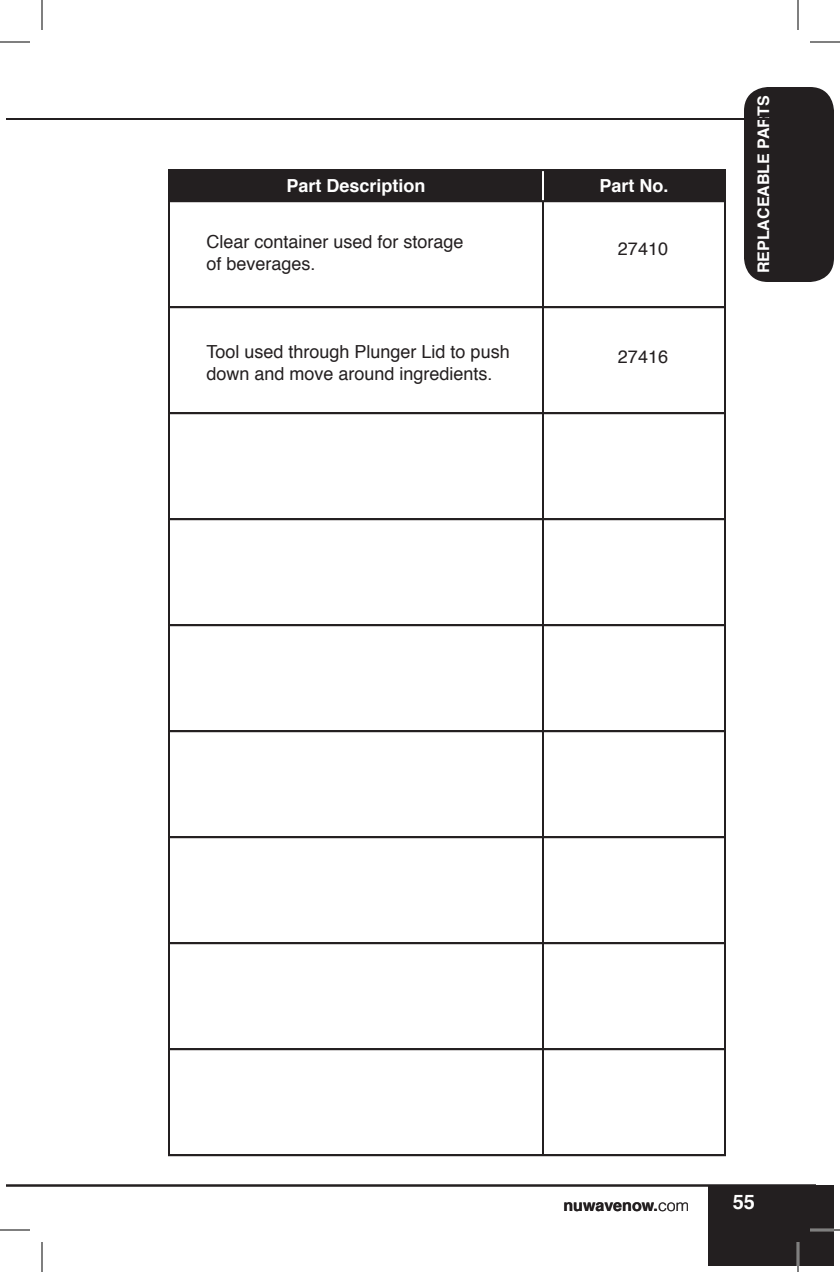
<style>
.page{position:relative;width:840px;height:1272px;background:#fff}
.page>*{position:absolute;margin:0;border:0;box-sizing:border-box;transform-origin:0 0}
.t1{font:700 20px "Helvetica";color:#fff}
.t2{font:18px/21.6px "Helvetica";color:#231f20}
.t3{font:700 18px "Helvetica";color:#fff}
.t4{font:700 16px "Helvetica";color:#fff}
.t5{font:700 16px "Helvetica";color:#231f20}
.s1{font-weight:300}
</style>
<div class="page">
<div style="left:744px;top:87px;width:90px;height:195px;background:#231f20;border-radius:24px"></div>
<hr style="left:6px;top:1185px;width:810px;height:2px;background:#231f20">
<div style="left:708px;top:1185px;width:126px;height:81px;background:#231f20"></div>
<hr style="left:6px;top:118px;width:790px;height:2px;background:#231f20">
<div style="left:170px;top:171px;width:554px;height:29px;background:#231f20"></div>
<hr style="left:168px;top:169px;width:375px;height:2px;background:#231f20">
<hr style="left:543px;top:169px;width:183px;height:2px;background:#231f20">
<hr style="left:168px;top:200px;width:375px;height:2px;background:#231f20">
<hr style="left:543px;top:200px;width:183px;height:2px;background:#231f20">
<hr style="left:542px;top:202px;width:2px;height:104px;background:#231f20">
<hr style="left:724px;top:202px;width:2px;height:104px;background:#231f20">
<hr style="left:168px;top:306px;width:375px;height:2px;background:#231f20">
<hr style="left:543px;top:306px;width:183px;height:2px;background:#231f20">
<hr style="left:542px;top:308px;width:2px;height:104px;background:#231f20">
<hr style="left:724px;top:308px;width:2px;height:104px;background:#231f20">
<hr style="left:168px;top:412px;width:375px;height:2px;background:#231f20">
<hr style="left:543px;top:412px;width:183px;height:2px;background:#231f20">
<hr style="left:542px;top:414px;width:2px;height:104px;background:#231f20">
<hr style="left:724px;top:414px;width:2px;height:104px;background:#231f20">
<hr style="left:168px;top:518px;width:375px;height:2px;background:#231f20">
<hr style="left:543px;top:518px;width:183px;height:2px;background:#231f20">
<hr style="left:542px;top:520px;width:2px;height:104px;background:#231f20">
<hr style="left:724px;top:520px;width:2px;height:104px;background:#231f20">
<hr style="left:168px;top:624px;width:375px;height:2px;background:#231f20">
<hr style="left:543px;top:624px;width:183px;height:2px;background:#231f20">
<hr style="left:542px;top:626px;width:2px;height:104px;background:#231f20">
<hr style="left:724px;top:626px;width:2px;height:104px;background:#231f20">
<hr style="left:168px;top:730px;width:375px;height:2px;background:#231f20">
<hr style="left:543px;top:730px;width:183px;height:2px;background:#231f20">
<hr style="left:542px;top:732px;width:2px;height:104px;background:#231f20">
<hr style="left:724px;top:732px;width:2px;height:104px;background:#231f20">
<hr style="left:168px;top:836px;width:375px;height:2px;background:#231f20">
<hr style="left:543px;top:836px;width:183px;height:2px;background:#231f20">
<hr style="left:542px;top:838px;width:2px;height:104px;background:#231f20">
<hr style="left:724px;top:838px;width:2px;height:104px;background:#231f20">
<hr style="left:168px;top:942px;width:375px;height:2px;background:#231f20">
<hr style="left:543px;top:942px;width:183px;height:2px;background:#231f20">
<hr style="left:542px;top:944px;width:2px;height:104px;background:#231f20">
<hr style="left:724px;top:944px;width:2px;height:104px;background:#231f20">
<hr style="left:168px;top:1048px;width:375px;height:2px;background:#231f20">
<hr style="left:543px;top:1048px;width:183px;height:2px;background:#231f20">
<hr style="left:542px;top:1050px;width:2px;height:104px;background:#231f20">
<hr style="left:724px;top:1050px;width:2px;height:104px;background:#231f20">
<hr style="left:168px;top:1154px;width:375px;height:2px;background:#231f20">
<hr style="left:543px;top:1154px;width:183px;height:2px;background:#231f20">
<hr style="left:168px;top:171px;width:2px;height:29px;background:#231f20">
<hr style="left:168px;top:202px;width:2px;height:104px;background:#231f20">
<hr style="left:168px;top:308px;width:2px;height:104px;background:#231f20">
<hr style="left:168px;top:414px;width:2px;height:104px;background:#231f20">
<hr style="left:168px;top:520px;width:2px;height:104px;background:#231f20">
<hr style="left:168px;top:626px;width:2px;height:104px;background:#231f20">
<hr style="left:168px;top:732px;width:2px;height:104px;background:#231f20">
<hr style="left:168px;top:838px;width:2px;height:104px;background:#231f20">
<hr style="left:168px;top:944px;width:2px;height:104px;background:#231f20">
<hr style="left:168px;top:1050px;width:2px;height:104px;background:#231f20">
<hr style="left:542px;top:171px;width:2px;height:29px;background:#fff">
<hr style="left:724px;top:171px;width:2px;height:29px;background:#231f20">
<hr style="left:810px;top:1229px;width:30px;height:2px;background:#fff">
<hr style="left:797px;top:1242px;width:2px;height:30px;background:#fff">
<hr style="left:0;top:42px;width:30px;height:1px;background:#000">
<hr style="left:810px;top:42px;width:30px;height:1px;background:#000">
<hr style="left:0;top:1230px;width:30px;height:1px;background:#000">
<hr style="left:810px;top:1230px;width:30px;height:1px;background:#000">
<hr style="left:42px;top:0;width:1px;height:30px;background:#000">
<hr style="left:42px;top:1242px;width:1px;height:30px;background:#000">
<hr style="left:798px;top:0;width:1px;height:30px;background:#000">
<hr style="left:798px;top:1242px;width:1px;height:30px;background:#000">
<p class="t3" style="left:286px;top:172px;width:141px">Part Description</p>
<p class="t3" style="left:600px;top:172px;width:71px">Part No.</p>
<p class="t2" style="left:207px;top:231px;width:259px">Clear container used for storage of beverages.</p>
<p class="t2" style="left:618px;top:239px;width:52px">27410</p>
<p class="t2" style="left:207px;top:341px;width:305px">Tool used through Plunger Lid to push</p>
<p class="t2" style="left:618px;top:346px;width:52px">27416</p>
<p class="t2" style="left:207px;top:363px;width:288px">down and move around ingredients.</p>
<p class="t4" style="left:750px;top:273px;width:179px;rotate:-90deg">REPLACEABLE PARTS</p>
<p class="t5" style="left:564px;top:1192px;width:127px">nuwavenow.<span class="s1">com</span></p>
<p class="t1" style="left:733px;top:1186px;width:24px">55</p>
</div>
